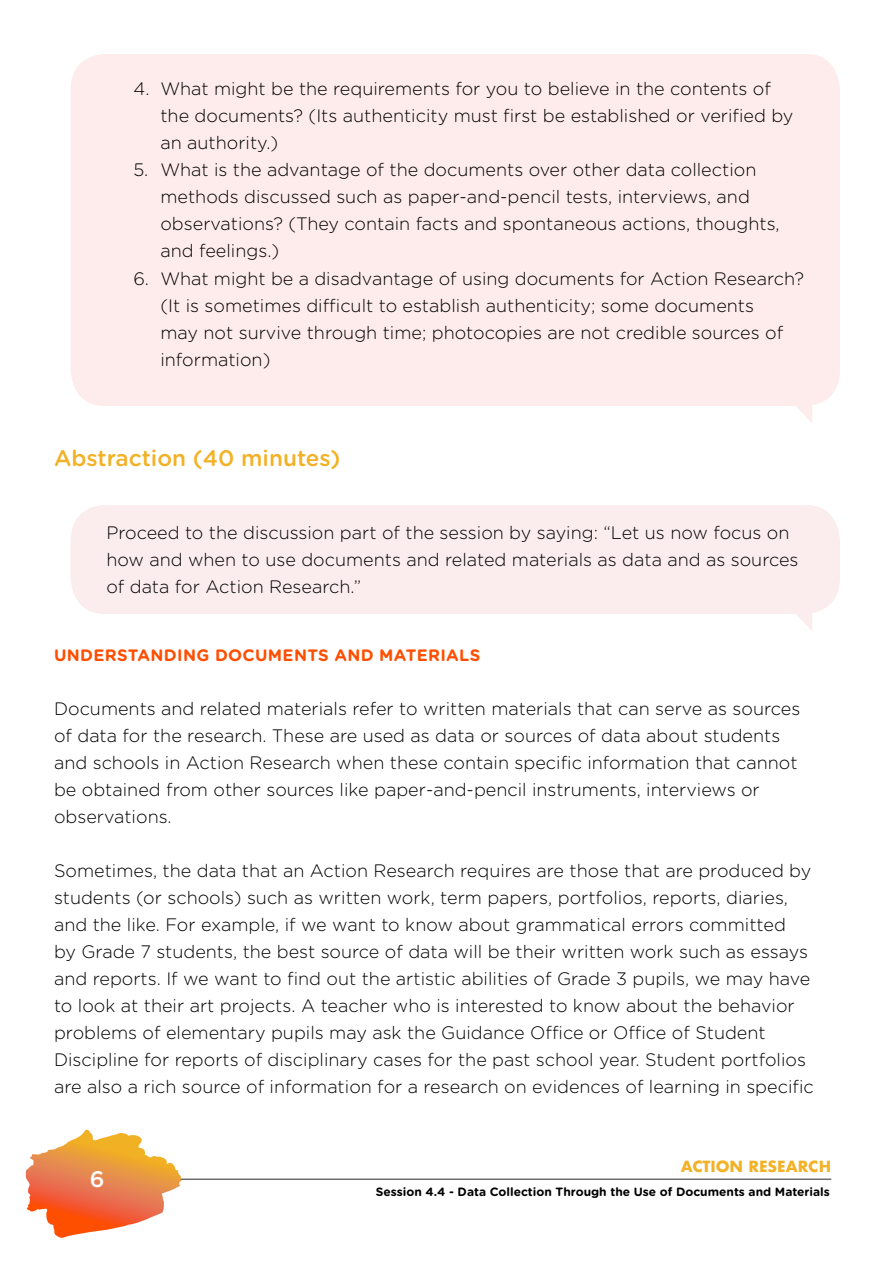
<style>
.page{position:relative;width:894px;height:1263px;background:#fff}
.page>*{position:absolute;margin:0;border:0;box-sizing:border-box;transform-origin:0 0}
.t1{font:500 22.5px "Gotham Rounded";color:#f3b125}
.t2{font:500 22.5px "Gotham Rounded";color:#fff}
.t3{font:300 18px/27px "Gotham Rounded";color:#000}
.t4{font:700 16.5px "Gotham Rounded";letter-spacing:.02em;color:#ff4e00}
.t5{font:700 15px "Futura";color:#f3b125}
.t6{font:700 12px "Gotham Rounded";color:#000}
</style>
<div class="page">
<hr style="left:158px;top:1178px;width:673px;height:2px;background:#6d6e71">
<svg style="left:26px;top:1129px;width:156px;height:107px"></svg>
<svg style="left:71px;top:505px;width:768px;height:126px;fill:#fbecee"></svg>
<div style="left:71px;top:54px;width:768px;height:369px;background:#fdeceb"></div>
<p class="t3" style="left:160px;top:75px;width:634px;text-indent:-27px">4. What might be the requirements for you to believe in the contents of the documents? (Its authenticity must first be established or verified by an authority.)</p>
<p class="t3" style="left:160px;top:156px;width:620px;text-indent:-27px">5. What is the advantage of the documents over other data collection methods discussed such as paper-and-pencil tests, interviews, and observations? (They contain facts and spontaneous actions, thoughts, and feelings.)</p>
<p class="t3" style="left:160px;top:264px;width:645px;text-indent:-27px">6. What might be a disadvantage of using documents for Action Research? (It is sometimes difficult to establish authenticity; some documents<br>may not survive through time; photocopies are not credible sources of information)</p>
<p class="t1" style="left:54px;top:442px;width:287px">Abstraction (40 minutes)</p>
<p class="t3" style="left:106px;top:518px;width:693px">Proceed to the discussion part of the session by saying: “Let us now focus on how and when to use documents and related materials as data and as sources of data for Action Research.”</p>
<p class="t4" style="left:54px;top:643px;width:427px">UNDERSTANDING DOCUMENTS AND MATERIALS</p>
<p class="t3" style="left:54px;top:694px;width:747px">Documents and related materials refer to written materials that can serve as sources of data for the research. These are used as data or sources of data about students and schools in Action Research when these contain specific information that cannot be obtained from other sources like paper-and-pencil instruments, interviews or observations.</p>
<p class="t3" style="left:54px;top:856px;width:761px">Sometimes, the data that an Action Research requires are those that are produced by students (or schools) such as written work, term papers, portfolios, reports, diaries, and the like. For example, if we want to know about grammatical errors committed<br>by Grade 7 students, the best source of data will be their written work such as essays and reports. If we want to find out the artistic abilities of Grade 3 pupils, we may have to look at their art projects. A teacher who is interested to know about the behavior problems of elementary pupils may ask the Guidance Office or Office of Student Discipline for reports of disciplinary cases for the past school year. Student portfolios are also a rich source of information for a research on evidences of learning in specific</p>
<p class="t2" style="left:90px;top:1162px;width:16px">6</p>
<p class="t5" style="left:680px;top:1155px;width:152px">ACTION RESEARCH</p>
<p class="t6" style="left:376px;top:1183px;width:455px">Session 4.4 - Data Collection Through the Use of Documents and Materials</p>
</div>
